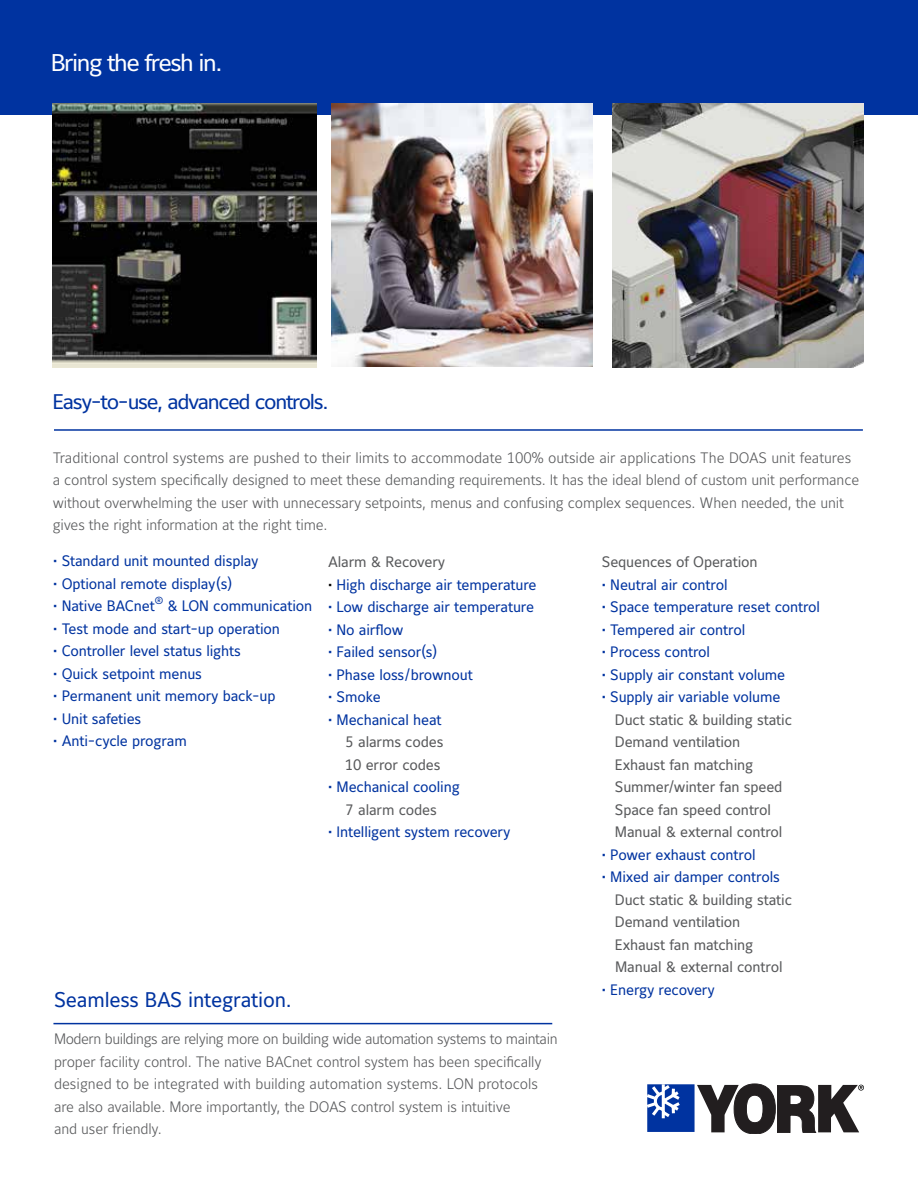
<style>
.page{position:relative;width:918px;height:1188px;background:#fff}
.page>*{position:absolute;margin:0;border:0;box-sizing:border-box;transform-origin:0 0}
.t1{font:24px "Maurea";letter-spacing:-.06em;color:#fff;scale:1.05 1}
.t2{font:21px "Maurea";letter-spacing:-.06em;color:#0033a0;scale:1.05 1}
.t3{font:21px "Maurea Regular Tf";letter-spacing:-.01em;color:#0033a0}
.t4{font:15px/22.5px "Maurea Light Tf";letter-spacing:-.01em;color:#58595b}
.t5{font:15px "Maurea Regular Tf";letter-spacing:-.01em;color:#0033a0}
.t6{font:15px/22.5px "Maurea Regular Tf";letter-spacing:-.01em;color:#58595b}
.t7{font:15px "Maurea Regular Tf";letter-spacing:-.01em;color:#5a5b5d}
.t8{font:10.5px "Maurea Regular Tf";color:#0033a0}
.s1{color:#000}
</style>
<div class="page">
<div style="left:0;top:0;width:918px;height:114px;background:#0033a0"></div>
<img style="left:331px;top:103px;width:262px;height:263px">
<hr style="left:54px;top:429px;width:809px;height:2px;background:#0033a0">
<img style="left:53px;top:103px;width:264px;height:264px">
<img style="left:612px;top:104px;width:252px;height:263px">
<hr style="left:53px;top:1023px;width:499px;height:1px;background:#0033a0">
<svg style="left:647px;top:1084px;width:217px;height:50px"></svg>
<h1 class="t1" style="left:51px;top:49px;width:165px">Bring the fresh in.</h1>
<h2 class="t2" style="left:52px;top:390px;width:264px">Easy-to-use, advanced controls.</h2>
<p class="t4" style="left:53px;top:447px;width:808px">Traditional control systems are pushed to their limits to accommodate 100% outside air applications The DOAS unit features a control system specifically designed to meet these demanding requirements. It has the ideal blend of custom unit performance without overwhelming the user with unnecessary setpoints, menus and confusing complex sequences. When needed, the unit gives the right information at the right time.</p>
<p class="t5" style="left:53px;top:553px;width:207px">• Standard unit mounted display</p>
<p class="t5" style="left:53px;top:575px;width:180px">• Optional remote display(s)</p>
<p class="t5" style="left:53px;top:598px;width:103px">• Native BACnet</p>
<p class="t6" style="left:602px;top:552px;width:157px">Sequences of Operation</p>
<p class="t5" style="left:602px;top:576px;width:127px">• Neutral air control</p>
<p class="t5" style="left:602px;top:599px;width:220px">• Space temperature reset control</p>
<p class="t5" style="left:602px;top:621px;width:145px">• Tempered air control</p>
<p class="t5" style="left:602px;top:644px;width:110px">• Process control</p>
<p class="t5" style="left:602px;top:666px;width:185px">• Supply air constant volume</p>
<p class="t5" style="left:602px;top:689px;width:180px">• Supply air variable volume</p>
<p class="t6" style="left:615px;top:709px;width:179px">Duct static &amp; building static<br>Demand ventilation<br>Exhaust fan matching<br>Summer/winter fan speed<br>Space fan speed control<br>Manual &amp; external control</p>
<p class="t5" style="left:602px;top:846px;width:155px">• Power exhaust control</p>
<p class="t5" style="left:602px;top:869px;width:179px">• Mixed air damper controls</p>
<p class="t6" style="left:615px;top:889px;width:179px">Duct static &amp; building static<br>Demand ventilation<br>Exhaust fan matching<br>Manual &amp; external control</p>
<p class="t5" style="left:602px;top:981px;width:114px">• Energy recovery</p>
<p class="t6" style="left:328px;top:552px;width:119px">Alarm &amp; Recovery</p>
<p class="t5" style="left:328px;top:576px;width:210px"><span class="s1">•</span> High discharge air temperature</p>
<p class="t5" style="left:328px;top:599px;width:207px">• Low discharge air temperature</p>
<p class="t5" style="left:328px;top:621px;width:77px">• No airflow</p>
<p class="t5" style="left:328px;top:644px;width:111px">• Failed sensor(s)</p>
<p class="t5" style="left:328px;top:666px;width:146px">• Phase loss/brownout</p>
<p class="t5" style="left:328px;top:689px;width:54px">• Smoke</p>
<p class="t5" style="left:328px;top:711px;width:115px">• Mechanical heat</p>
<p class="t6" style="left:345px;top:732px;width:100px">5 alarms codes<br>10 error codes</p>
<p class="t5" style="left:328px;top:779px;width:133px">• Mechanical cooling</p>
<p class="t7" style="left:346px;top:801px;width:93px">7 alarm codes</p>
<p class="t5" style="left:328px;top:824px;width:184px">• Intelligent system recovery</p>
<p class="t8" style="left:155px;top:594px;width:10px">®</p>
<p class="t5" style="left:167px;top:598px;width:146px">&amp; LON communication</p>
<p class="t5" style="left:53px;top:620px;width:228px">• Test mode and start-up operation</p>
<p class="t5" style="left:53px;top:643px;width:189px">• Controller level status lights</p>
<p class="t5" style="left:53px;top:665px;width:150px">• Quick setpoint menus</p>
<p class="t5" style="left:53px;top:688px;width:224px">• Permanent unit memory back-up</p>
<p class="t5" style="left:53px;top:710px;width:90px">• Unit safeties</p>
<p class="t5" style="left:53px;top:733px;width:135px">• Anti-cycle program</p>
<h2 class="t3" style="left:54px;top:988px;width:239px">Seamless BAS integration.</h2>
<p class="t4" style="left:54px;top:1028px;width:505px">Modern buildings are relying more on building wide automation systems to maintain proper facility control. The native BACnet control system has been specifically designed to be integrated with building automation systems. LON protocols are also available. More importantly, the DOAS control system is intuitive<br>and user friendly.</p>
</div>
